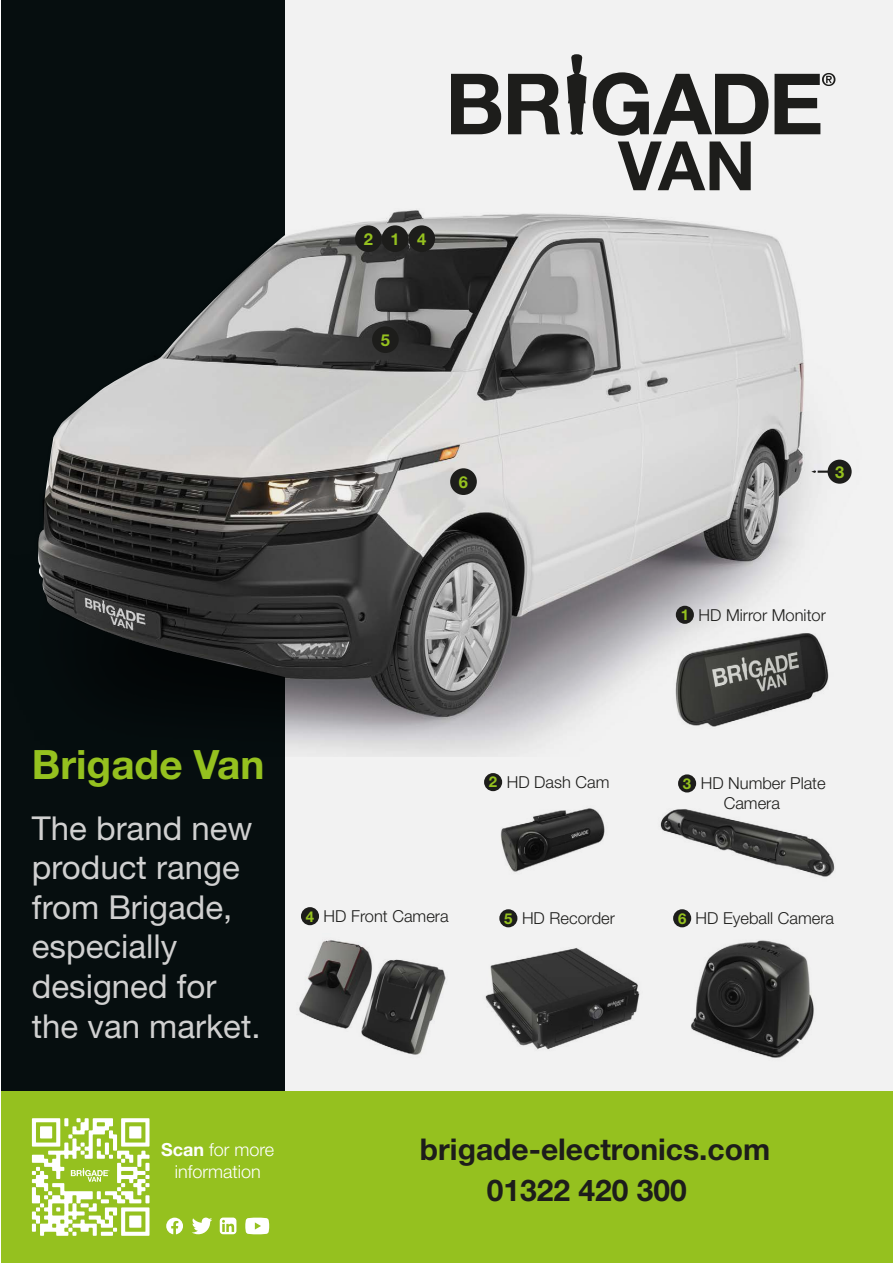
<style>
.page{position:relative;width:893px;height:1263px;background:#fff}
.page>*{position:absolute;margin:0;border:0;box-sizing:border-box;transform-origin:0 0}
.t1{font:700 40.5px "Helvetica Neue LT Std";color:#95c11f}
.t2{font:33px/39.6px "Helvetica Neue LT Std";color:#d0d0d0}
.t3{font:700 30px/41px "Helvetica Neue LT Std";color:#1d1d1b;text-align:center}
.t4{font:300 18px/22.5px "Helvetica Neue LT Std";color:#fff;text-align:center}
.t5{font:300 16.5px/19.8px "Helvetica Neue LT Std";color:#1d1d1b;text-align:center}
.t6{font:700 16.5px "Helvetica Neue LT Std";color:#95c11f}
.s1{font-weight:700;font-size:15px;color:#95c11f}
.s2{font-weight:700}
</style>
<div class="page">
<div style="left:283px;top:0;width:610px;height:1191px;background:#f2f2f2"></div>
<div style="left:1px;top:0;width:283px;height:1227px;background:#060e0f"></div>
<img style="left:38px;top:180px;width:814px;height:577px">
<svg style="left:451px;top:74px;width:50px;height:60px"></svg>
<svg style="left:508px;top:74px;width:52px;height:60px"></svg>
<svg style="left:567px;top:54px;width:20px;height:81px"></svg>
<svg style="left:593px;top:72px;width:175px;height:118px"></svg>
<svg style="left:774px;top:73px;width:61px;height:61px"></svg>
<img style="left:299px;top:940px;width:147px;height:115px">
<div style="left:301px;top:907px;width:18px;height:18px;background:#1d1d1b;border-radius:50%"></div>
<img style="left:660px;top:779px;width:175px;height:134px">
<div style="left:678px;top:774px;width:18px;height:18px;background:#1d1d1b;border-radius:50%"></div>
<img style="left:673px;top:914px;width:141px;height:144px">
<div style="left:673px;top:909px;width:18px;height:18px;background:#1d1d1b;border-radius:50%"></div>
<img style="left:485px;top:948px;width:155px;height:102px">
<div style="left:499px;top:909px;width:18px;height:18px;background:#1d1d1b;border-radius:50%"></div>
<img style="left:500px;top:808px;width:105px;height:64px">
<img style="left:652px;top:607px;width:197px;height:149px">
<div style="left:676px;top:606px;width:18px;height:18px;background:#1d1d1b;border-radius:50%"></div>
<div style="left:450px;top:468px;width:27px;height:27px;background:#1d1d1b;border-radius:50%"></div>
<div style="left:372px;top:326px;width:27px;height:27px;background:#1d1d1b;border-radius:50%"></div>
<div style="left:382px;top:225px;width:26px;height:27px;background:#1d1d1b;border-radius:50%"></div>
<div style="left:408px;top:225px;width:27px;height:27px;background:#1d1d1b;border-radius:50%"></div>
<div style="left:355px;top:225px;width:27px;height:27px;background:#1d1d1b;border-radius:50%"></div>
<hr style="left:818px;top:471px;width:22px;height:2px;background:#1d1d1b">
<svg style="left:811px;top:470px;width:7px;height:3px"></svg>
<div style="left:828px;top:460px;width:24px;height:24px;background:#1d1d1b;border-radius:50%"></div>
<div style="left:1px;top:1091px;width:892px;height:172px;background:#95c11f"></div>
<div style="left:484px;top:773px;width:18px;height:18px;background:#1d1d1b;border-radius:50%"></div>
<svg style="left:32px;top:1118px;width:117px;height:118px"></svg>
<svg style="left:166px;top:1217px;width:17px;height:17px"></svg>
<svg style="left:245px;top:1217px;width:24px;height:17px"></svg>
<svg style="left:192px;top:1217px;width:20px;height:17px"></svg>
<svg style="left:220px;top:1217px;width:16px;height:17px"></svg>
<p class="t6" style="left:364px;top:228px;width:64px">214</p>
<p class="t6" style="left:381px;top:329px;width:11px">5</p>
<p class="t6" style="left:459px;top:471px;width:11px">6</p>
<p class="t6" style="left:835px;top:461px;width:11px">3</p>
<p class="t5" style="left:681px;top:604px;width:147px"><span class="s1">1</span> HD Mirror Monitor</p>
<h1 class="t1" style="left:32px;top:739px;width:234px">Brigade Van</h1>
<h2 class="t2" style="left:32px;top:808px;width:230px">The brand new product range from Brigade, especially designed for the van market.</h2>
<p class="t5" style="left:306px;top:906px;width:144px"><span class="s1">4</span> HD Front Camera</p>
<p class="t5" style="left:489px;top:772px;width:122px"><span class="s1">2</span> HD Dash Cam</p>
<p class="t5" style="left:683px;top:773px;width:144px"><span class="s1">3</span> HD Number Plate<br>Camera</p>
<p class="t5" style="left:504px;top:908px;width:112px"><span class="s1">5</span> HD Recorder</p>
<p class="t5" style="left:678px;top:908px;width:158px"><span class="s1">6</span> HD Eyeball Camera</p>
<p class="t4" style="left:161px;top:1138px;width:115px"><span class="s2">Scan</span> for more information</p>
<h3 class="t3" style="left:420px;top:1128px;width:352px">brigade-electronics.com<br>01322 420 300</h3>
</div>
